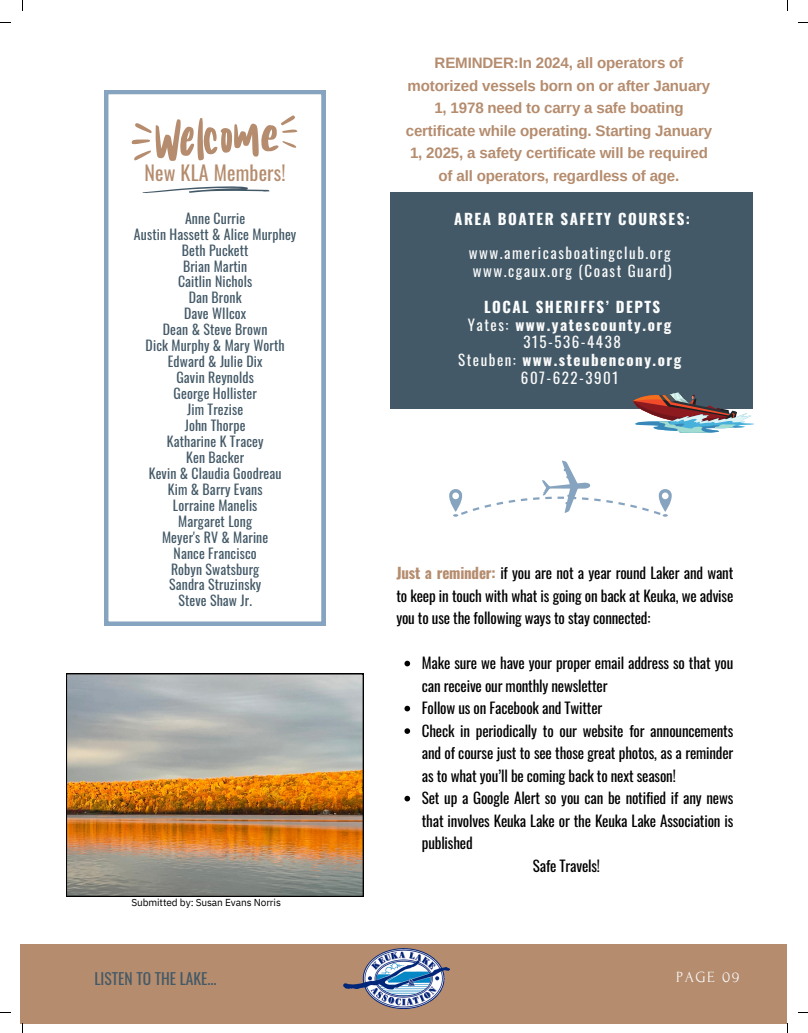
<style>
.page{position:relative;width:808px;height:1033px;background:#fff}
.page>*{position:absolute;margin:0;border:0;box-sizing:border-box;transform-origin:0 0}
.t1{font:20px "Oswald";letter-spacing:.01em;color:#b58c6e}
.t2{font:15.5px "Oswald";color:#435967}
.t3{font:15.5px "Forum";letter-spacing:.1em;color:#fafafa}
.t4{font:700 15.12px/22.5px "Arimo";letter-spacing:-.01em;color:#b58c6e;text-align:center}
.t5{font:15px/22.5px "Oswald";letter-spacing:-.01em;color:#000;text-align:justify}
.t6{font:15px/17.8px "Oswald";letter-spacing:.1em;color:#fafafa}
.t7{font:700 15px "Oswald";letter-spacing:.1em;color:#fcfdfe}
.t8{font:13.75px/16px "Oswald";letter-spacing:.01em;color:#435967;text-align:center}
.t9{font:10.12px "IBM Plex Sans";letter-spacing:-.01em;color:#000}
.s1{font-weight:700;color:#fcfdfe}
.s2{font-weight:700}
.s3{font-weight:700;color:#b58c6e}
</style>
<div class="page">
<div style="left:21px;top:944px;width:765px;height:79px;background:#b58c6e"></div>
<img style="left:343px;top:948px;width:106px;height:60px">
<div style="left:390px;top:192px;width:363px;height:216px;background:#435967"></div>
<svg style="left:633px;top:392px;width:121px;height:41px"></svg>
<svg style="left:105px;top:91px;width:220px;height:534px"></svg>
<svg style="left:142px;top:186px;width:128px;height:7px"></svg>
<svg style="left:131px;top:115px;width:167px;height:46px"></svg>
<svg style="left:449px;top:489px;width:78px;height:28px"></svg>
<svg style="left:606px;top:489px;width:66px;height:28px"></svg>
<svg style="left:533px;top:460px;width:67px;height:53px"></svg>
<img style="left:66px;top:673px;width:297px;height:223px">
<svg style="left:404px;top:660px;width:6px;height:6px"></svg>
<svg style="left:404px;top:705px;width:6px;height:6px"></svg>
<svg style="left:404px;top:728px;width:6px;height:6px"></svg>
<svg style="left:404px;top:795px;width:6px;height:6px"></svg>
<p class="t1" style="left:144px;top:157px;width:143px">New KLA Members!</p>
<p class="t8" style="left:134px;top:209px;width:164px">Anne Currie<br>Austin Hassett &amp; Alice Murphey<br>Beth Puckett<br>Brian Martin<br>Caitlin Nichols<br>Dan Bronk<br>Dave WIlcox<br>Dean &amp; Steve Brown<br>Dick Murphy &amp; Mary Worth<br>Edward &amp; Julie Dix<br>Gavin Reynolds<br>George Hollister<br>Jim Trezise<br>John Thorpe<br>Katharine K Tracey<br>Ken Backer<br>Kevin &amp; Claudia Goodreau<br>Kim &amp; Barry Evans<br>Lorraine Manelis<br>Margaret Long<br>Meyer's RV &amp; Marine<br>Nance Francisco<br>Robyn Swatsburg<br>Sandra Struzinsky<br>Steve Shaw Jr.</p>
<p class="t9" style="left:131px;top:895px;width:151px">Submitted by: Susan Evans Norris</p>
<p class="t4" style="left:406px;top:52px;width:308px">REMINDER:In 2024, all operators of motorized vessels born on or after January 1, 1978 need to carry a safe boating certificate while operating. Starting January 1, 2025, a safety certificate will be required of all operators, regardless of age.</p>
<p class="t7" style="left:454px;top:207px;width:237px">AREA BOATER SAFETY COURSES:</p>
<p class="t6" style="left:469px;top:243px;width:204px">www.americasboatingclub.org www.cgaux.org (Coast Guard)</p>
<p class="t6" style="left:458px;top:297px;width:224px;text-align:center"><span class="s1">LOCAL SHERIFFS’ DEPTS<br></span>Yates: <span class="s2">www.yatescounty.org<br></span>315-536-4438<br>Steuben: <span class="s2">www.steubencony.org<br></span>607-622-3901</p>
<p class="t5" style="left:396px;top:561px;width:338px"><span class="s3">Just a reminder:</span> if you are not a year round Laker and want to keep in touch with what is going on back at Keuka, we advise you to use the following ways to stay connected:</p>
<h4 class="t5" style="left:422px;top:651px;width:313px">Make sure we have your proper email address so that you can receive our monthly newsletter</h4>
<p class="t5" style="left:422px;top:696px;width:182px">Follow us on Facebook and Twitter</p>
<p class="t5" style="left:422px;top:718px;width:313px">Check in periodically to our website for announcements and of course just to see those great photos, as a reminder as to what you’ll be coming back to next season!</p>
<p class="t5" style="left:422px;top:786px;width:313px">Set up a Google Alert so you can be notified if any news that involves Keuka Lake or the Keuka Lake Association is published</p>
<h5 class="t5" style="left:533px;top:853px;width:69px">Safe Travels!</h5>
<p class="t2" style="left:94px;top:966px;width:123px">LISTEN TO THE LAKE...</p>
<h1 class="t3" style="left:676px;top:968px;width:65px">PAGE 09</h1>
</div>
